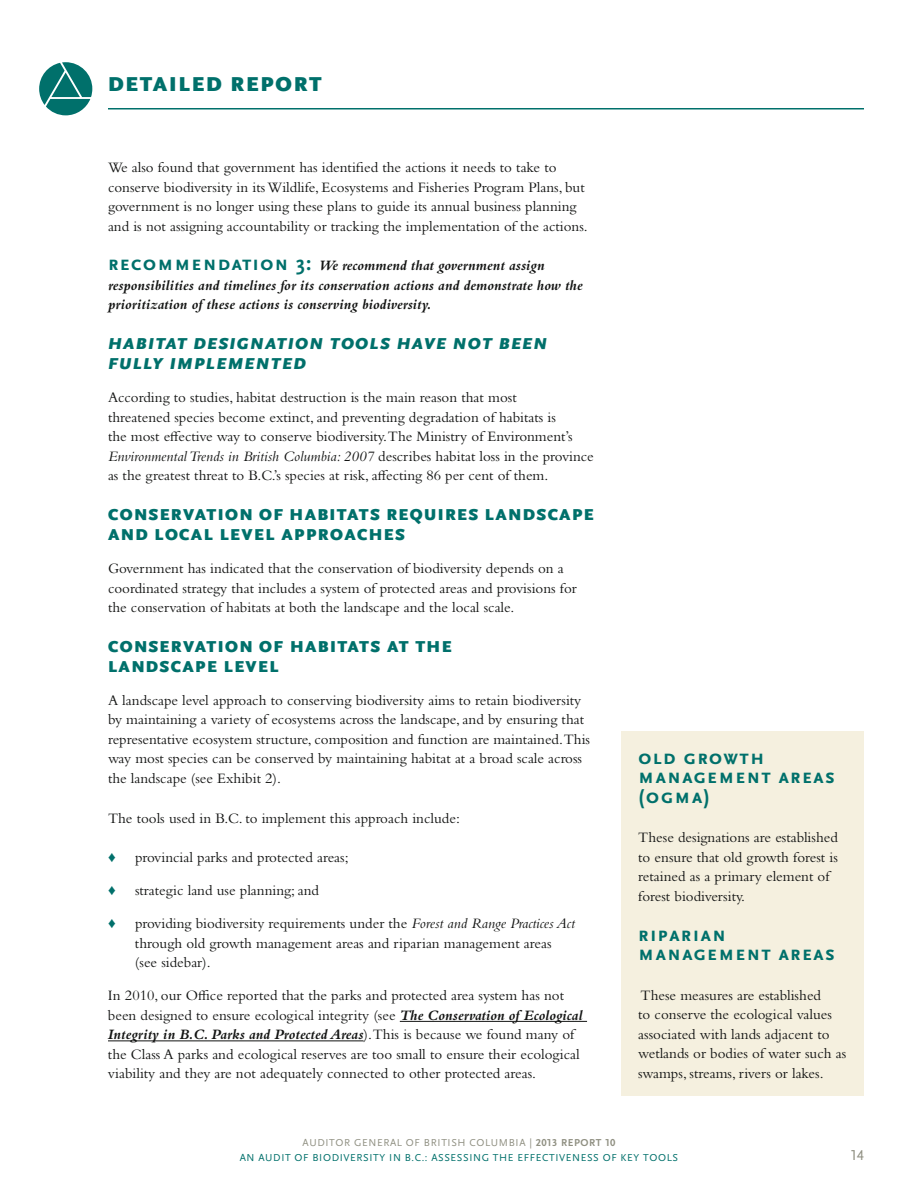
<style>
.page{position:relative;width:918px;height:1188px;background:#fff}
.page>*{position:absolute;margin:0;border:0;box-sizing:border-box;transform-origin:0 0}
.t1{font:700 21px/19.5px "Scala Sans OT";letter-spacing:.05em;color:#00706b}
.t2{font:900 21px "Scala Sans OT";letter-spacing:.085em;color:#00706b}
.t3{font:900 16.5px/19.8px "Scala Sans OT";letter-spacing:.085em;color:#00706b}
.t4{font:italic 900 16.5px/19.8px "Scala Sans OT";letter-spacing:.085em;color:#00706b}
.t5{font:15px/19.5px "Bembo Std";color:#131413}
.t6{font:italic 700 15px/19.5px "Bembo Std";color:#131413}
.t7{font:15px "Arial";color:#00706b}
.t8{font:15px "Scala Sans OT";color:#909082}
.t9{font:10.5px/15px "Scala Sans OT";letter-spacing:.06em;color:#00706b;text-align:center}
.s1{font-family:"Scala Sans OT";font-style:normal;font-size:21px;color:#00706b}
.s2{font-style:italic}
.s3{font-weight:700;font-style:italic}
.s4{color:#909082}
.s5{font-weight:700;color:#909082}
</style>
<div class="page">
<svg style="left:39px;top:62px;width:53px;height:53px"></svg>
<hr style="left:108px;top:108px;width:756px;height:2px;background:#00706b">
<hr style="left:400px;top:1021px;width:187px;height:1px;background:#131413">
<hr style="left:108px;top:1041px;width:256px;height:1px;background:#131413">
<div style="left:621px;top:731px;width:243px;height:364px;background:#f5f0df"></div>
<h1 class="t2" style="left:108px;top:76px;width:215px">DETAILED REPORT</h1>
<p class="t5" style="left:108px;top:159px;width:481px">We also found that government has identified the actions it needs to take to conserve biodiversity in its Wildlife, Ecosystems and Fisheries Program Plans, but government is no longer using these plans to guide its annual business planning and is not assigning accountability or tracking the implementation of the actions.</p>
<p class="t6" style="left:108px;top:257px;width:476px"><span class="s1">recommendation 3:</span> We recommend that government assign responsibilities and timelines for its conservation actions and demonstrate how the prioritization of these actions is conserving biodiversity.</p>
<p class="t4" style="left:108px;top:336px;width:440px">HABITAT DESIGNATION TOOLS HAVE NOT BEEN<br>FULLY IMPLEMENTED</p>
<p class="t5" style="left:108px;top:389px;width:487px">According to studies, habitat destruction is the main reason that most<br>threatened species become extinct, and preventing degradation of habitats is<br>the most effective way to conserve biodiversity.The Ministry of Environment’s <span class="s2">Environmental Trends in British Columbia: 2007</span> describes habitat loss in the province as the greatest threat to B.C.’s species at risk, affecting 86 per cent of them.</p>
<p class="t3" style="left:108px;top:507px;width:487px">CONSERVATION OF HABITATS REQUIRES LANDSCAPE<br>AND LOCAL LEVEL APPROACHES</p>
<p class="t5" style="left:108px;top:560px;width:470px">Government has indicated that the conservation of biodiversity depends on a coordinated strategy that includes a system of protected areas and provisions for the conservation of habitats at both the landscape and the local scale.</p>
<p class="t3" style="left:108px;top:638px;width:345px">CONSERVATION OF HABITATS AT THE<br>LANDSCAPE LEVEL</p>
<p class="t5" style="left:108px;top:692px;width:484px">A landscape level approach to conserving biodiversity aims to retain biodiversity by maintaining a variety of ecosystems across the landscape, and by ensuring that representative ecosystem structure, composition and function are maintained.This way most species can be conserved by maintaining habitat at a broad scale across the landscape (see Exhibit 2).</p>
<p class="t5" style="left:108px;top:810px;width:353px">The tools used in B.C. to implement this approach include:</p>
<p class="t7" style="left:108px;top:849px;width:9px">♦</p>
<p class="t5" style="left:135px;top:849px;width:215px">provincial parks and protected areas;</p>
<p class="t7" style="left:108px;top:882px;width:9px">♦</p>
<p class="t5" style="left:135px;top:882px;width:186px">strategic land use planning; and</p>
<p class="t7" style="left:108px;top:915px;width:9px">♦</p>
<p class="t5" style="left:135px;top:915px;width:441px">providing biodiversity requirements under the <span class="s2">Forest and Range Practices Act </span>through old growth management areas and riparian management areas (see sidebar).</p>
<p class="t5" style="left:108px;top:987px;width:476px">In 2010, our Office reported that the parks and protected area system has not been designed to ensure ecological integrity (see <span class="s3">The Conservation of Ecological Integrity in B.C. Parks and Protected Areas</span>).This is because we found many of the Class A parks and ecological reserves are too small to ensure their ecological viability and they are not adequately connected to other protected areas.</p>
<h1 class="t1" style="left:638px;top:749px;width:198px">old growth management areas (ogma)</h1>
<p class="t5" style="left:638px;top:829px;width:201px">These designations are established to ensure that old growth forest is retained as a primary element of forest biodiversity.</p>
<h1 class="t1" style="left:638px;top:926px;width:198px">riparian management areas</h1>
<p class="t5" style="left:638px;top:987px;width:209px">These measures are established<br>to conserve the ecological values associated with lands adjacent to wetlands or bodies of water such as swamps, streams, rivers or lakes.</p>
<p class="t9" style="left:240px;top:1136px;width:440px"><span class="s4">AUDITOR GENERAL OF BRITISH COLUMBIA |</span> <span class="s5">2013 REPORT 10<br></span>AN AUDIT OF BIODIVERSITY IN B.C.: ASSESSING THE EFFECTIVENESS OF KEY TOOLS</p>
<p class="t8" style="left:851px;top:1149px;width:15px">14</p>
</div>
